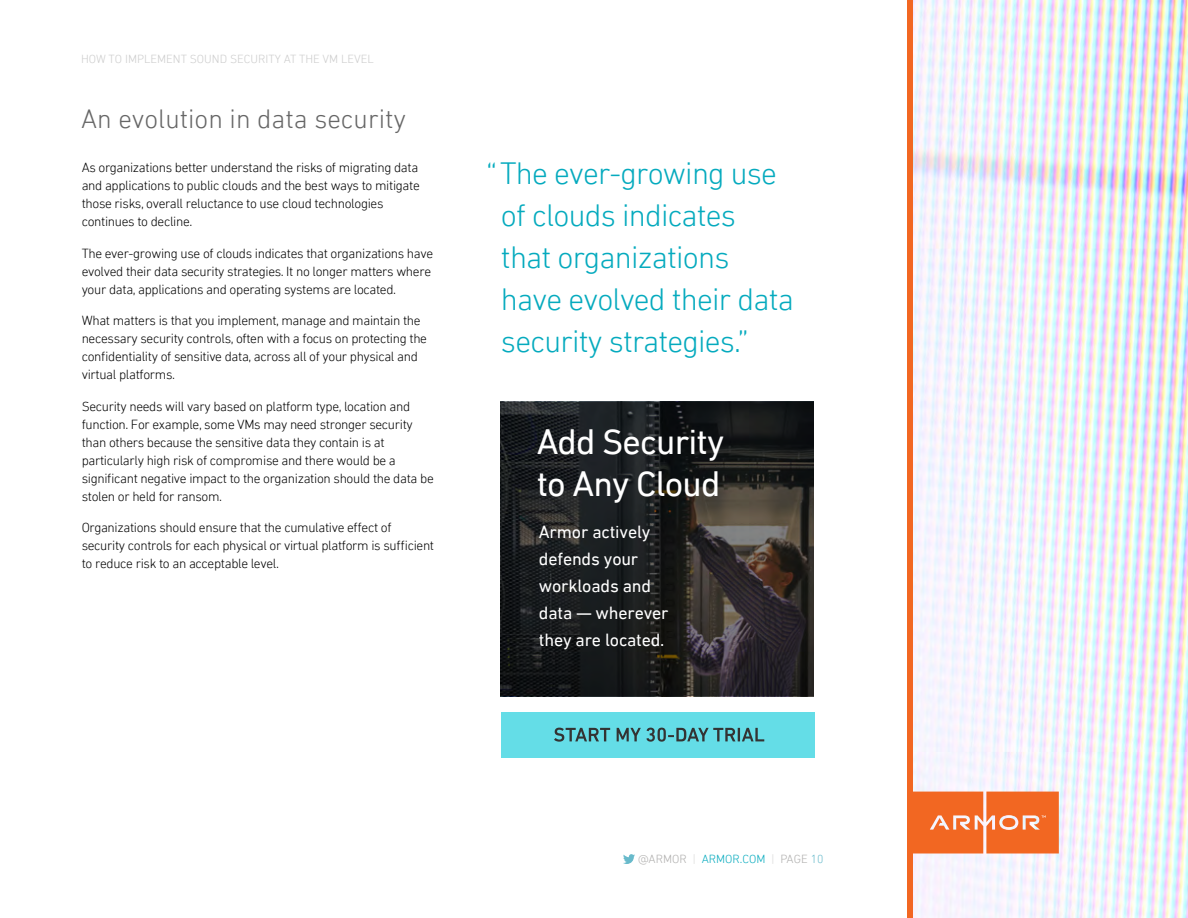
<style>
.page{position:relative;width:1188px;height:918px;background:#fff}
.page>*{position:absolute;margin:0;border:0;box-sizing:border-box;transform-origin:0 0}
.t1{font:36px/42px "DIN Next LT Pro";letter-spacing:-.025em;color:#fff}
.t2{font:300 31.5px/42px "DIN Next LT Pro";letter-spacing:-.025em;color:#05aabe}
.t3{font:300 27px "DIN Next LT Pro";color:#666}
.t4{font:18px/27px "DIN Next LT Pro";letter-spacing:-.01em;color:#fff}
.t5{font:300 13.5px/18px "DIN Next LT Pro";letter-spacing:-.025em;color:#000}
.t6{font:300 12px "DIN Next LT Pro";color:#ccc}
.t7{font:300 12px "DIN Next LT Pro";color:#afaead}
.s1{color:#d7d7d6}
.s2{color:#05aabe}
.s3{color:#68bacb}
</style>
<div class="page">
<svg style="left:623px;top:854px;width:12px;height:10px"></svg>
<img style="left:912px;top:0;width:276px;height:918px">
<div style="left:907px;top:0;width:5px;height:918px;background:#f26722"></div>
<svg style="left:912px;top:792px;width:147px;height:62px;background:#f27437"></svg>
<svg style="left:500px;top:402px;width:313px;height:294px;background:#232323"></svg>
<div style="left:501px;top:712px;width:313px;height:45px;background:#64dde7"></div>
<svg style="left:554px;top:728px;width:210px;height:14px"></svg>
<p class="t6" style="left:81px;top:52px;width:295px">HOW TO IMPLEMENT SOUND SECURITY AT THE VM LEVEL</p>
<h3 class="t3" style="left:81px;top:104px;width:327px">An evolution in data security</h3>
<p class="t5" style="left:82px;top:158px;width:340px">As organizations better understand the risks of migrating data and applications to public clouds and the best ways to mitigate those risks, overall reluctance to use cloud technologies continues to decline.</p>
<p class="t5" style="left:82px;top:244px;width:353px">The ever-growing use of clouds indicates that organizations have evolved their data security strategies. It no longer matters where your data, applications and operating systems are located.</p>
<p class="t5" style="left:82px;top:311px;width:347px">What matters is that you implement, manage and maintain the necessary security controls, often with a focus on protecting the confidentiality of sensitive data, across all of your physical and virtual platforms.</p>
<p class="t5" style="left:82px;top:397px;width:354px">Security needs will vary based on platform type, location and function. For example, some VMs may need stronger security than others because the sensitive data they contain is at particularly high risk of compromise and there would be a significant negative impact to the organization should the data be stolen or held for ransom.</p>
<p class="t5" style="left:82px;top:518px;width:354px">Organizations should ensure that the cumulative effect of security controls for each physical or virtual platform is sufficient to reduce risk to an acceptable level.</p>
<h2 class="t2" style="left:501px;top:152px;width:295px;text-indent:-15px">“ The ever-growing use of clouds indicates that organizations have evolved their data security strategies.”</h2>
<h1 class="t1" style="left:537px;top:420px;width:189px">Add Security to Any Cloud</h1>
<h3 class="t4" style="left:539px;top:519px;width:131px">Armor actively defends your workloads and data — wherever they are located.</h3>
<p class="t7" style="left:638px;top:852px;width:187px">@ARMOR <span class="s1">|</span> <span class="s2">ARMOR.COM</span> <span class="s1">|</span> PAGE <span class="s3">10</span></p>
</div>
